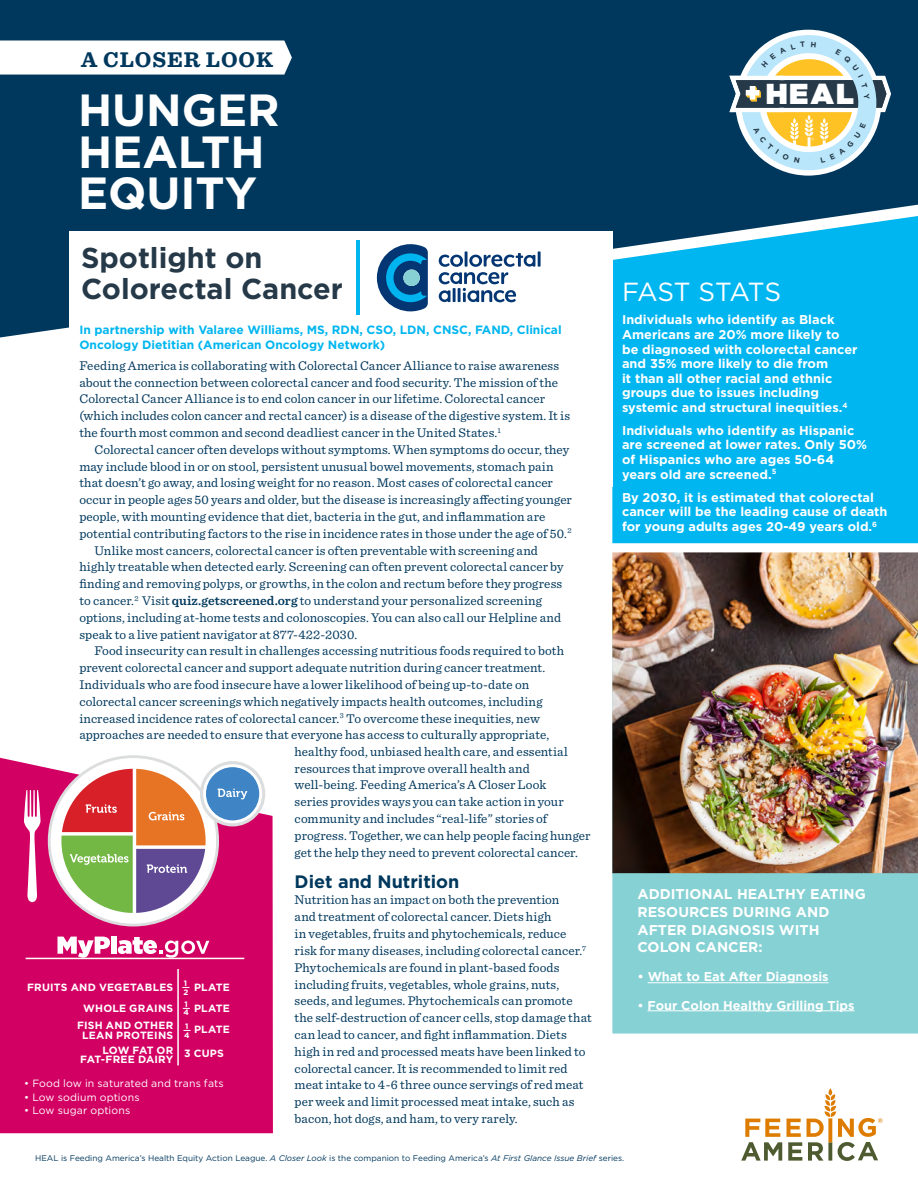
<style>
.page{position:relative;width:918px;height:1188px;background:#fff}
.page>*{position:absolute;margin:0;border:0;box-sizing:border-box;transform-origin:0 0}
.t1{font:700 45px/41.7px "Gotham";color:#fff}
.t2{font:700 28.8px/31px "Gotham";color:#253948}
.t3{font:900 28.8px "Gotham";color:#fff}
.t4{font:26.1px "Gotham";letter-spacing:-.015em;color:#fff}
.t5{font:700 22.2px "Sentinel";letter-spacing:.045em;color:#00385d}
.t6{font:700 18px "Gotham";color:#00385d}
.t7{font:700 14.1px/17.5px "Gotham";color:#fff}
.t8{font:13.2px/16.8px "Sentinel";letter-spacing:.01em;color:#00385d}
.t9{font:700 12.75px/14.5px "Gotham";color:#fff}
.t10{font:700 12px/15px "Gotham";color:#00b6f0}
.t11{font:700 10.5px/20.9px "Gotham";letter-spacing:.02em;color:#fff}
.t12{font:10.5px "Gotham";letter-spacing:.015em;color:#fff}
.t13{font:700 10.5px/9.8px "Gotham";color:#fff;text-align:right}
.t14{font:8.25px "Gotham";color:#00385d}
.t15{font:700 7.95px/8.7px "Gotham";color:#fff}
.s1{font-weight:600}
.s2{font-weight:500}
.s3{font-style:italic}
</style>
<div class="page">
<div style="left:612px;top:338px;width:306px;height:205px;background:#00b6f0"></div>
<div style="left:612px;top:570px;width:306px;height:464px;background:#86d1d4"></div>
<svg style="left:0;top:0;width:918px;height:338px;background:#044d74"></svg>
<div style="left:69px;top:231px;width:543px;height:256px;background:#fff"></div>
<svg style="left:0;top:40px;width:292px;height:35px"></svg>
<hr style="left:356px;top:241px;width:4px;height:74px;background:#00b6f0">
<svg style="left:741px;top:1088px;width:142px;height:73px"></svg>
<svg style="left:377px;top:244px;width:51px;height:67px"></svg>
<div style="left:403px;top:270px;width:17px;height:16px;background:#87d1d4;border-radius:50%"></div>
<hr style="left:538px;top:251px;width:3px;height:16px;background:#043673">
<hr style="left:465px;top:251px;width:3px;height:16px;background:#043673">
<svg style="left:439px;top:253px;width:96px;height:49px"></svg>
<hr style="left:648px;top:982px;width:181px;height:1px;background:#fff">
<hr style="left:648px;top:1010px;width:207px;height:1px;background:#fff">
<div style="left:0;top:758px;width:273px;height:375px;background:#d30063"></div>
<hr style="left:26px;top:958px;width:218px;height:1px;background:#fff">
<hr style="left:177px;top:969px;width:2px;height:96px;background:#fff">
<div style="left:48px;top:755px;width:171px;height:171px;background:#dcddde;border-radius:86px"></div>
<div style="left:51px;top:758px;width:165px;height:166px;background:#fff;border-radius:83px"></div>
<svg style="left:24px;top:790px;width:17px;height:112px"></svg>
<div style="left:200px;top:761px;width:65px;height:65px;background:#dcddde;border-radius:33px"></div>
<svg style="left:203px;top:764px;width:59px;height:59px"></svg>
<div style="left:206px;top:767px;width:53px;height:53px;background:#3f85c6;border-radius:50%"></div>
<svg style="left:218px;top:789px;width:29px;height:10px"></svg>
<svg style="left:61px;top:769px;width:145px;height:144px"></svg>
<svg style="left:58px;top:937px;width:52px;height:21px"></svg>
<div style="left:111px;top:936px;width:6px;height:18px;background:#fff"></div>
<svg style="left:118px;top:937px;width:91px;height:21px"></svg>
<img style="left:612px;top:552px;width:306px;height:321px">
<svg style="left:729px;top:35px;width:162px;height:135px"></svg>
<h3 class="t5" style="left:81px;top:42px;width:193px">A CLOSER LOOK</h3>
<h1 class="t1" style="left:78px;top:89px;width:203px">HUNGER<br>HEALTH<br>EQUITY</h1>
<h2 class="t2" style="left:81px;top:242px;width:264px">Spotlight on<br>Colorectal Cancer</h2>
<p class="t10" style="left:79px;top:322px;width:484px">In partnership with Valaree Williams, MS, RDN, CSO, LDN, CNSC, FAND, Clinical<br>Oncology Dietitian (American Oncology Network)</p>
<p class="t8" style="left:79px;top:356px;width:492px">Feeding America is collaborating with Colorectal Cancer Alliance to raise awareness about the connection between colorectal cancer and food security. The mission of the Colorectal Cancer Alliance is to end colon cancer in our lifetime. Colorectal cancer (which includes colon cancer and rectal cancer) is a disease of the digestive system. It is the fourth most common and second deadliest cancer in the United States.<sup>1</sup></p>
<p class="t8" style="left:94px;top:440px;width:477px">Colorectal cancer often develops without symptoms. When symptoms do occur, they</p>
<p class="t8" style="left:79px;top:457px;width:476px">may include blood in or on stool, persistent unusual bowel movements, stomach pain</p>
<p class="t8" style="left:79px;top:474px;width:475px">that doesn’t go away, and losing weight for no reason. Most cases of colorectal cancer</p>
<p class="t8" style="left:79px;top:491px;width:494px">occur in people ages 50 years and older, but the disease is increasingly affecting younger</p>
<p class="t8" style="left:79px;top:507px;width:468px">people, with mounting evidence that diet, bacteria in the gut, and inflammation are</p>
<p class="t8" style="left:79px;top:524px;width:494px">potential contributing factors to the rise in incidence rates in those under the age of 50.<sup>2</sup></p>
<p class="t8" style="left:94px;top:541px;width:445px">Unlike most cancers, colorectal cancer is often preventable with screening and</p>
<p class="t8" style="left:79px;top:558px;width:486px">highly treatable when detected early. Screening can often prevent colorectal cancer by</p>
<p class="t8" style="left:79px;top:575px;width:484px">finding and removing polyps, or growths, in the colon and rectum before they progress</p>
<p class="t8" style="left:79px;top:591px;width:464px">to cancer.<sup>2</sup> Visit <span class="s1">quiz.getscreened.org</span> to understand your personalized screening</p>
<p class="t8" style="left:79px;top:608px;width:483px">options, including at-home tests and colonoscopies. You can also call our Helpline and</p>
<p class="t8" style="left:79px;top:625px;width:279px">speak to a live patient navigator at 877-422-2030.</p>
<p class="t8" style="left:94px;top:642px;width:471px">Food insecurity can result in challenges accessing nutritious foods required to both</p>
<p class="t8" style="left:79px;top:659px;width:467px">prevent colorectal cancer and support adequate nutrition during cancer treatment.</p>
<p class="t8" style="left:79px;top:676px;width:451px">Individuals who are food insecure have a lower likelihood of being up-to-date on</p>
<p class="t8" style="left:79px;top:692px;width:465px">colorectal cancer screenings which negatively impacts health outcomes, including</p>
<p class="t8" style="left:79px;top:709px;width:462px">increased incidence rates of colorectal cancer.<sup>3</sup> To overcome these inequities, new</p>
<p class="t8" style="left:79px;top:726px;width:472px">approaches are needed to ensure that everyone has access to culturally appropriate,</p>
<p class="t15" style="left:183px;top:979px;width:6px">1<br>2</p>
<p class="t15" style="left:184px;top:1000px;width:7px">1<br>4</p>
<p class="t15" style="left:184px;top:1022px;width:7px">1<br>4</p>
<p class="t11" style="left:27px;top:977px;width:148px">FRUITS AND VEGETABLES</p>
<p class="t11" style="left:194px;top:977px;width:37px">PLATE</p>
<p class="t11" style="left:77px;top:1020px;width:98px;line-height:9.8px;text-align:center">FISH AND OTHER<br>LEAN PROTEINS</p>
<p class="t13" style="left:80px;top:1045px;width:95px">LOW FAT OR<br>FAT-FREE DAIRY</p>
<p class="t11" style="left:184px;top:1043px;width:41px">3 CUPS</p>
<p class="t11" style="left:83px;top:998px;width:92px">WHOLE GRAINS</p>
<p class="t11" style="left:194px;top:998px;width:37px">PLATE<br>PLATE</p>
<p class="t12" style="left:24px;top:1077px;width:201px">• Food low in saturated and trans fats</p>
<p class="t12" style="left:24px;top:1091px;width:117px">• Low sodium options</p>
<p class="t12" style="left:24px;top:1104px;width:108px">• Low sugar options</p>
<p class="t8" style="left:295px;top:742px;width:297px">healthy food, unbiased health care, and essential resources that improve overall health and well-being. Feeding America’s A Closer Look<br>series provides ways you can take action in your community and includes “real-life” stories of progress. Together, we can help people facing hunger get the help they need to prevent colorectal cancer.</p>
<h3 class="t6" style="left:295px;top:869px;width:166px">Diet and Nutrition</h3>
<p class="t8" style="left:295px;top:891px;width:299px">Nutrition has an impact on both the prevention<br>and treatment of colorectal cancer. Diets high<br>in vegetables, fruits and phytochemicals, reduce risk for many diseases, including colorectal cancer.<sup>7<br></sup>Phytochemicals are found in plant-based foods including fruits, vegetables, whole grains, nuts, seeds, and legumes. Phytochemicals can promote the self-destruction of cancer cells, stop damage that can lead to cancer, and fight inflammation. Diets high in red and processed meats have been linked to colorectal cancer. It is recommended to limit red meat intake to 4-6 three ounce servings of red meat per week and limit processed meat intake, such as bacon, hot dogs, and ham, to very rarely.</p>
<h2 class="t3" style="left:766px;top:78px;width:90px">HEAL</h2>
<h3 class="t4" style="left:622px;top:275px;width:161px">FAST STATS</h3>
<p class="t9" style="left:622px;top:313px;width:237px">Individuals who identify as Black Americans are 20% more likely to be diagnosed with colorectal cancer and 35% more likely to die from<br>it than all other racial and ethnic groups due to issues including systemic and structural inequities.<sup>4</sup></p>
<p class="t9" style="left:622px;top:423px;width:246px">Individuals who identify as Hispanic are screened at lower rates. Only 50% of Hispanics who are ages 50-64 years old are screened.<sup>5</sup></p>
<p class="t9" style="left:622px;top:490px;width:267px">By 2030, it is estimated that colorectal cancer will be the leading cause of death for young adults ages 20-49 years old.<sup>6</sup></p>
<p class="t7" style="left:637px;top:886px;width:230px">ADDITIONAL HEALTHY EATING<br>RESOURCES DURING AND<br>AFTER DIAGNOSIS WITH<br>COLON CANCER:</p>
<p class="t9" style="left:637px;top:970px;width:193px">• What to Eat After Diagnosis</p>
<p class="t9" style="left:637px;top:998px;width:219px"><span class="s2">•</span> Four Colon Healthy Grilling Tips</p>
<p class="t14" style="left:35px;top:1153px;width:591px">HEAL is Feeding America’s Health Equity Action League. <span class="s3">A Closer Look</span> is the companion to Feeding America’s <span class="s3">At First Glance Issue Brief</span> series.</p>
</div>
